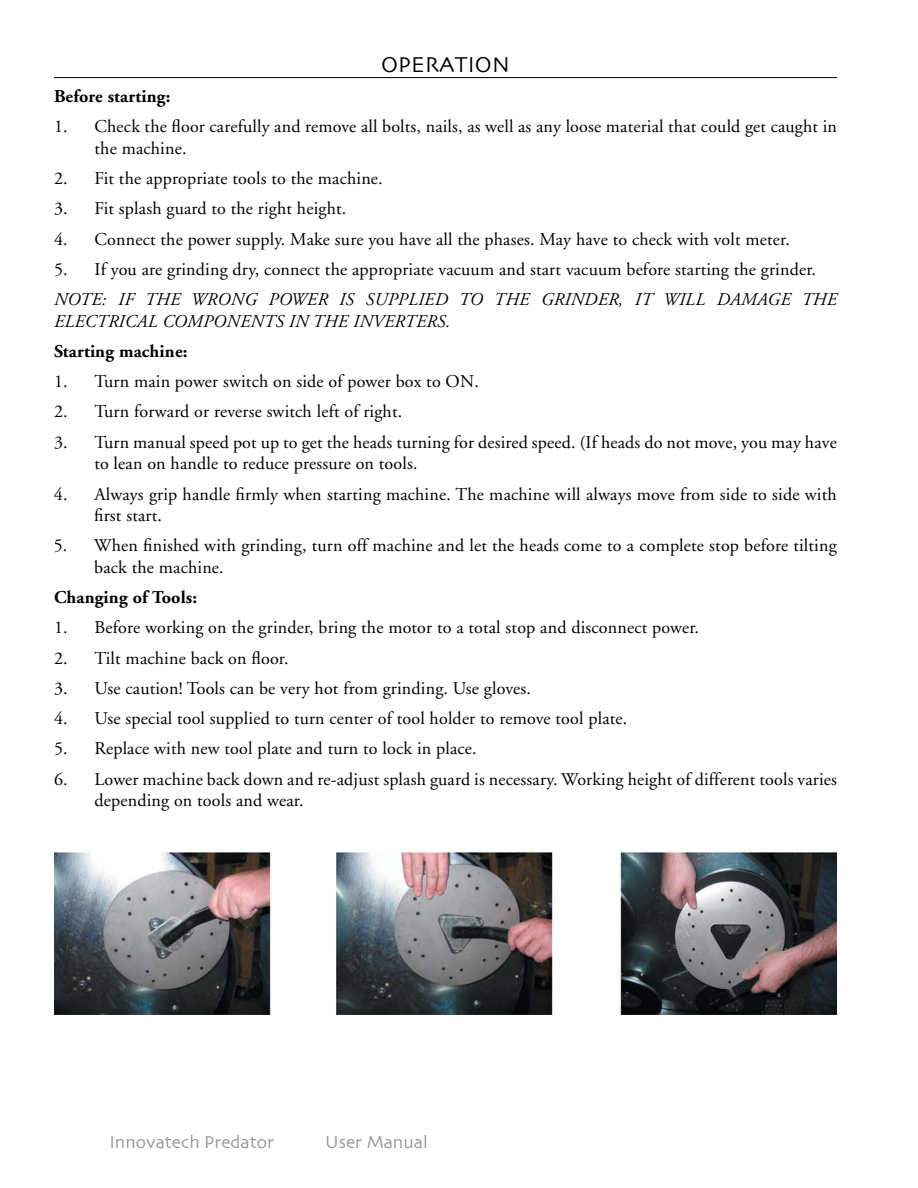
<style>
.page{position:relative;width:918px;height:1188px;background:#fff}
.page>*{position:absolute;margin:0;border:0;box-sizing:border-box;transform-origin:0 0}
.t1{font:22.5px "Skia";letter-spacing:.01em;color:#000}
.t2{font:18px/21.6px "Adobe Garamond";letter-spacing:.01em;color:#000}
.t3{font:italic 18px/21.6px "Adobe Garamond";letter-spacing:.01em;color:#000}
.t4{font:700 18px "Adobe Garamond";letter-spacing:.01em;color:#000}
.t5{font:18px "Skia";color:#939598}
</style>
<div class="page">
<hr style="left:54px;top:77px;width:783px;height:1px;background:#000">
<img style="left:54px;top:852px;width:783px;height:162px">
<p class="t1" style="left:381px;top:51px;width:130px">OPERATION</p>
<p class="t4" style="left:54px;top:87px;width:118px">Before starting:</p>
<p class="t2" style="left:95px;top:116px;width:744px;text-indent:-41px">1. Check the floor carefully and remove all bolts, nails, as well as any loose material that could get caught in the machine.</p>
<p class="t2" style="left:54px;top:168px;width:330px">2. Fit the appropriate tools to the machine.</p>
<p class="t2" style="left:54px;top:198px;width:294px">3. Fit splash guard to the right height.</p>
<p class="t2" style="left:54px;top:229px;width:737px">4. Connect the power supply. Make sure you have all the phases. May have to check with volt meter.</p>
<p class="t2" style="left:54px;top:259px;width:763px">5. If you are grinding dry, connect the appropriate vacuum and start vacuum before starting the grinder.</p>
<p class="t3" style="left:54px;top:289px;width:785px">NOTE: IF THE WRONG POWER IS SUPPLIED TO THE GRINDER, IT WILL DAMAGE THE<br>ELECTRICAL COMPONENTS IN THE INVERTERS.</p>
<p class="t4" style="left:54px;top:341px;width:135px">Starting machine:</p>
<p class="t2" style="left:54px;top:371px;width:426px">1. Turn main power switch on side of power box to ON.</p>
<p class="t2" style="left:54px;top:401px;width:350px">2. Turn forward or reverse switch left of right.</p>
<p class="t2" style="left:94px;top:432px;width:744px;text-indent:-40px">3. Turn manual speed pot up to get the heads turning for desired speed. (If heads do not move, you may have to lean on handle to reduce pressure on tools.</p>
<p class="t2" style="left:94px;top:483px;width:744px;text-indent:-40px">4. Always grip handle firmly when starting machine. The machine will always move from side to side with first start.</p>
<p class="t2" style="left:94px;top:535px;width:744px;text-indent:-40px">5. When finished with grinding, turn off machine and let the heads come to a complete stop before tilting back the machine.</p>
<p class="t4" style="left:54px;top:588px;width:145px">Changing of Tools:</p>
<p class="t2" style="left:54px;top:617px;width:646px">1. Before working on the grinder, bring the motor to a total stop and disconnect power.</p>
<p class="t2" style="left:54px;top:648px;width:236px">2. Tilt machine back on floor.</p>
<p class="t2" style="left:54px;top:678px;width:479px">3. Use caution! Tools can be very hot from grinding. Use gloves.</p>
<p class="t2" style="left:54px;top:708px;width:575px">4. Use special tool supplied to turn center of tool holder to remove tool plate.</p>
<p class="t2" style="left:54px;top:738px;width:424px">5. Replace with new tool plate and turn to lock in place.</p>
<p class="t2" style="left:94px;top:769px;width:744px;text-indent:-40px">6. Lower machine back down and re-adjust splash guard is necessary. Working height of different tools varies depending on tools and wear.</p>
<p class="t5" style="left:109px;top:1132px;width:320px">Innovatech Predator 2400 User Manual</p>
</div>
